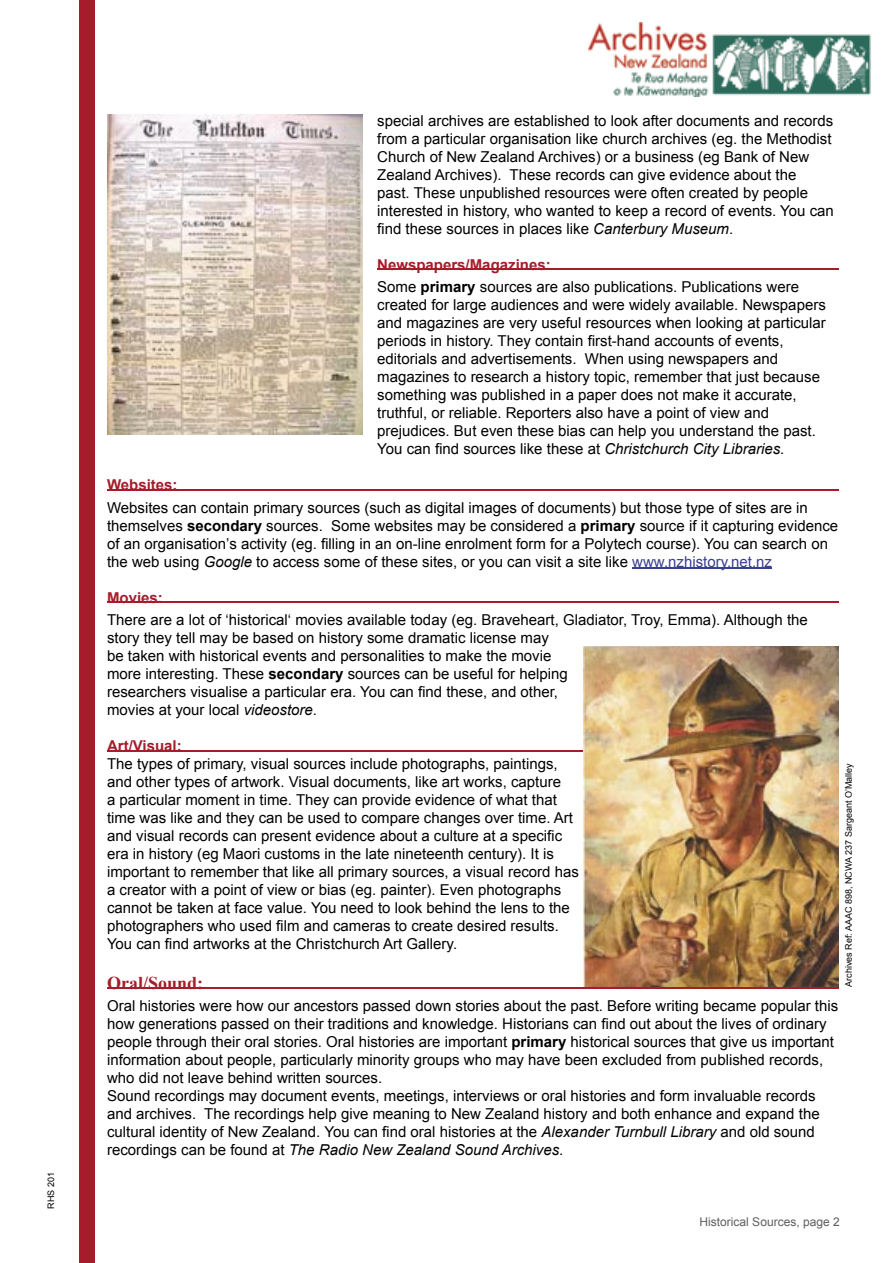
<style>
.page{position:relative;width:893px;height:1263px;background:#fff}
.page>*{position:absolute;margin:0;border:0;box-sizing:border-box;transform-origin:0 0}
.t1{font:700 18px "Times New Roman";color:#a51c2a}
.t2{font:15px/18px "Arial";color:#000}
.t3{font:700 15px "Arial";color:#a51c2a}
.t4{font:12px "Arial";color:#5e5e5e}
.t5{font:9px "Arial";color:#000}
.s1{font-style:italic}
.s2{font-weight:700;color:#a51c2a}
.s3{font-weight:700}
.s4{color:#3a3f8e}
</style>
<div class="page">
<div style="left:80px;top:0;width:14px;height:1263px;background:#a61c2b"></div>
<img style="left:588px;top:23px;width:283px;height:73px">
<hr style="left:377px;top:268px;width:462px;height:2px;background:#a51c2a">
<hr style="left:107px;top:489px;width:732px;height:1px;background:#a51c2a">
<hr style="left:632px;top:568px;width:140px;height:1px;background:#3a3f8e">
<hr style="left:107px;top:601px;width:732px;height:2px;background:#a51c2a">
<hr style="left:107px;top:750px;width:477px;height:1px;background:#a51c2a">
<hr style="left:107px;top:987px;width:732px;height:2px;background:#a51c2a">
<img style="left:107px;top:115px;width:255px;height:319px">
<img style="left:584px;top:646px;width:255px;height:340px">
<p class="t5" style="left:45px;top:1209px;width:38px;rotate:-90deg">RHS 201</p>
<p class="t2" style="left:377px;top:112px;width:458px">special archives are established to look after documents and records from a particular organisation like church archives (eg. the Methodist Church of New Zealand Archives) or a business (eg Bank of New Zealand Archives). These records can give evidence about the<br>past. These unpublished resources were often created by people interested in history, who wanted to keep a record of events. You can find these sources in places like <span class="s1">Canterbury Museum</span>.</p>
<p class="t2" style="left:377px;top:253px;width:423px;line-height:22.5px"><span class="s2">Newspapers/Magazines:<br></span>Some <span class="s3">primary</span> sources are also publications. Publications were</p>
<p class="t2" style="left:377px;top:296px;width:450px">created for large audiences and were widely available. Newspapers and magazines are very useful resources when looking at particular periods in history. They contain first-hand accounts of events, editorials and advertisements. When using newspapers and magazines to research a history topic, remember that just because something was published in a paper does not make it accurate, truthful, or reliable. Reporters also have a point of view and prejudices. But even these bias can help you understand the past.<br>You can find sources like these at <span class="s1">Christchurch City Libraries</span>.</p>
<p class="t3" style="left:107px;top:475px;width:72px">Websites:</p>
<p class="t2" style="left:107px;top:499px;width:733px">Websites can contain primary sources (such as digital images of documents) but those type of sites are in themselves <span class="s3">secondary</span> sources. Some websites may be considered a <span class="s3">primary</span> source if it capturing evidence of an organisation’s activity (eg. filling in an on-line enrolment form for a Polytech course). You can search on the web using <span class="s1">Google</span> to access some of these sites, or you can visit a site like <span class="s4">www.nzhistory.net.nz</span></p>
<p class="t3" style="left:107px;top:588px;width:57px">Movies:</p>
<p class="t2" style="left:107px;top:611px;width:702px">There are a lot of ‘historical‘ movies available today (eg. Braveheart, Gladiator, Troy, Emma). Although the story they tell may be based on history some dramatic license may<br>be taken with historical events and personalities to make the movie<br>more interesting. These <span class="s3">secondary</span> sources can be useful for helping<br>researchers visualise a particular era. You can find these, and other,<br>movies at your local <span class="s1">videostore</span>.</p>
<p class="t3" style="left:107px;top:736px;width:76px">Art/Visual:</p>
<p class="t2" style="left:107px;top:755px;width:473px">The types of primary, visual sources include photographs, paintings, and other types of artwork. Visual documents, like art works, capture<br>a particular moment in time. They can provide evidence of what that time was like and they can be used to compare changes over time. Art and visual records can present evidence about a culture at a specific era in history (eg Maori customs in the late nineteenth century). It is important to remember that like all primary sources, a visual record has a creator with a point of view or bias (eg. painter). Even photographs cannot be taken at face value. You need to look behind the lens to the photographers who used film and cameras to create desired results.<br>You can find artworks at the Christchurch Art Gallery.</p>
<p class="t1" style="left:107px;top:970px;width:98px">Oral/Sound:</p>
<p class="t2" style="left:107px;top:997px;width:733px">Oral histories were how our ancestors passed down stories about the past. Before writing became popular this how generations passed on their traditions and knowledge. Historians can find out about the lives of ordinary people through their oral stories. Oral histories are important <span class="s3">primary</span> historical sources that give us important information about people, particularly minority groups who may have been excluded from published records, who did not leave behind written sources.<br>Sound recordings may document events, meetings, interviews or oral histories and form invaluable records and archives. The recordings help give meaning to New Zealand history and both enhance and expand the cultural identity of New Zealand. You can find oral histories at the <span class="s1">Alexander Turnbull Library</span> and old sound recordings can be found at <span class="s1">The Radio New Zealand Sound Archives</span>.</p>
<p class="t5" style="left:843px;top:986px;width:225px;rotate:-90deg">Archives Ref: AAAC 898, NCWA 237 Sargeant O’Malley</p>
<p class="t4" style="left:700px;top:1214px;width:142px">Historical Sources, page 2</p>
</div>
